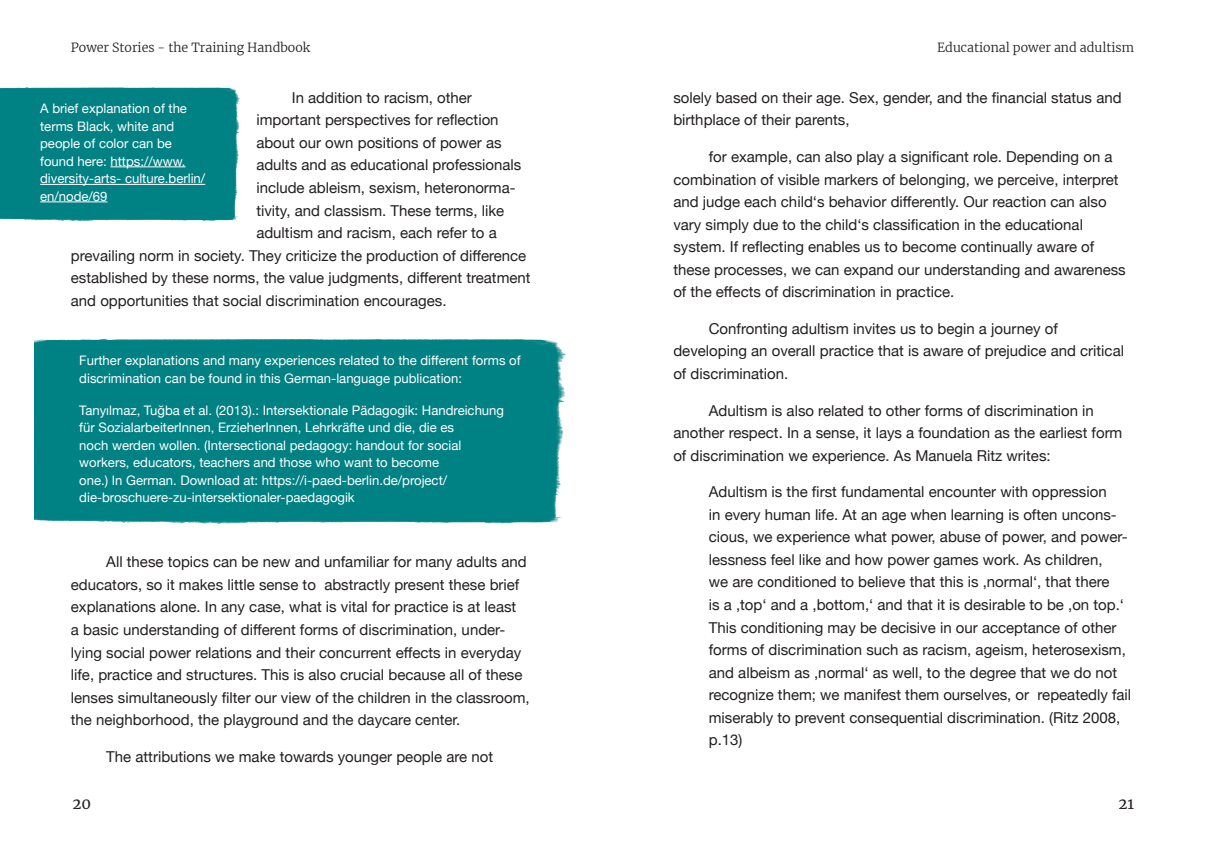
<style>
.page{position:relative;width:1205px;height:851px;background:#fff}
.page>*{position:absolute;margin:0;border:0;box-sizing:border-box;transform-origin:0 0}
.Fortbildung{font:15px/22.5px "Helvetica Neue";color:#231f20}
.t1{font:15px "Merriweather";color:#231f20}
.Text-kasten{font:13.12px/17.5px "Helvetica Neue";color:#fff}
.t2{font:300 12.5px "Merriweather";color:#231f20}
</style>
<div class="page">
<div style="left:0;top:87px;width:240px;height:135px;background:#008183"></div>
<hr style="left:110px;top:166px;width:76px;height:1px;background:#fff">
<hr style="left:40px;top:184px;width:165px;height:1px;background:#fff">
<hr style="left:40px;top:201px;width:68px;height:1px;background:#fff">
<div style="left:34px;top:338px;width:532px;height:186px;background:#008183"></div>
<p class="t2" style="left:71px;top:39px;width:241px">Power Stories - the Training Handbook</p>
<p class="t2" style="left:937px;top:39px;width:198px">Educational power and adultism</p>
<p class="Fortbildung" style="left:292px;top:87px;width:182px">In addition to racism, other</p>
<p class="Fortbildung" style="left:256px;top:110px;width:244px">important perspectives for reflection</p>
<p class="Fortbildung" style="left:256px;top:132px;width:247px">about our own positions of power as</p>
<p class="Fortbildung" style="left:256px;top:155px;width:267px">adults and as educational professionals</p>
<p class="Fortbildung" style="left:256px;top:177px;width:261px">include ableism, sexism, heteronorma-</p>
<p class="Fortbildung" style="left:256px;top:200px;width:249px">tivity, and classism. These terms, like</p>
<p class="Fortbildung" style="left:256px;top:222px;width:242px">adultism and racism, each refer to a</p>
<p class="Fortbildung" style="left:71px;top:245px;width:457px">prevailing norm in society. They criticize the production of difference</p>
<p class="Fortbildung" style="left:71px;top:267px;width:461px">established by these norms, the value judgments, different treatment</p>
<p class="Fortbildung" style="left:71px;top:290px;width:377px">and opportunities that social discrimination encourages.</p>
<p class="Fortbildung" style="left:673px;top:87px;width:450px">solely based on their age. Sex, gender, and the financial status and birthplace of their parents,</p>
<p class="Fortbildung" style="left:673px;top:146px;width:454px;text-indent:35px">for example, can also play a significant role. Depending on a combination of visible markers of belonging, we perceive, interpret and judge each child‘s behavior differently. Our reaction can also vary simply due to the child‘s classification in the educational system. If reflecting enables us to become continually aware of these processes, we can expand our understanding and awareness of the effects of discrimination in practice.</p>
<p class="Fortbildung" style="left:673px;top:318px;width:452px;text-indent:35px">Confronting adultism invites us to begin a journey of developing an overall practice that is aware of prejudice and critical of discrimination.</p>
<p class="Fortbildung" style="left:673px;top:400px;width:450px;text-indent:35px">Adultism is also related to other forms of discrimination in another respect. In a sense, it lays a foundation as the earliest form of discrimination we experience. As Manuela Ritz writes:</p>
<p class="Fortbildung" style="left:709px;top:481px;width:424px">Adultism is the first fundamental encounter with oppression<br>in every human life. At an age when learning is often uncons&shy;cious, we experience what power, abuse of power, and power&shy;lessness feel like and how power games work. As children,<br>we are conditioned to believe that this is ‚normal‘, that there<br>is a ‚top‘ and a ‚bottom,‘ and that it is desirable to be ‚on top.‘ This conditioning may be decisive in our acceptance of other forms of discrimination such as racism, ageism, heterosexism, and albeism as ‚normal‘ as well, to the degree that we do not recognize them; we manifest them ourselves, or repeatedly fail miserably to prevent consequential discrimination. (Ritz 2008, p.13)</p>
<p class="Text-kasten" style="left:40px;top:100px;width:167px">A brief explanation of the terms Black, white and people of color can be found here: https://www. diversity-arts- culture.berlin/ en/node/69</p>
<p class="Text-kasten" style="left:79px;top:352px;width:443px">Further explanations and many experiences related to the different forms of discrimination can be found in this German-language publication:</p>
<p class="Text-kasten" style="left:79px;top:402px;width:426px">Tanyılmaz, Tuğba et al. (2013).: Intersektionale Pädagogik: Handreichung für SozialarbeiterInnen, ErzieherInnen, Lehrkräfte und die, die es<br>noch werden wollen. (Intersectional pedagogy: handout for social workers, educators, teachers and those who want to become<br>one.) In German. Download at: https://i-paed-berlin.de/project/ die-broschuere-zu-intersektionaler-paedagogik</p>
<p class="Fortbildung" style="left:71px;top:551px;width:460px;text-indent:35px">All these topics can be new and unfamiliar for many adults and educators, so it makes little sense to abstractly present these brief explanations alone. In any case, what is vital for practice is at least<br>a basic understanding of different forms of discrimination, under&shy;lying social power relations and their concurrent effects in everyday life, practice and structures. This is also crucial because all of these lenses simultaneously filter our view of the children in the classroom, the neighborhood, the playground and the daycare center.</p>
<p class="Fortbildung" style="left:106px;top:745px;width:388px">The attributions we make towards younger people are not</p>
<p class="t1" style="left:73px;top:793px;width:20px">20</p>
<p class="t1" style="left:1118px;top:793px;width:17px">21</p>
</div>
